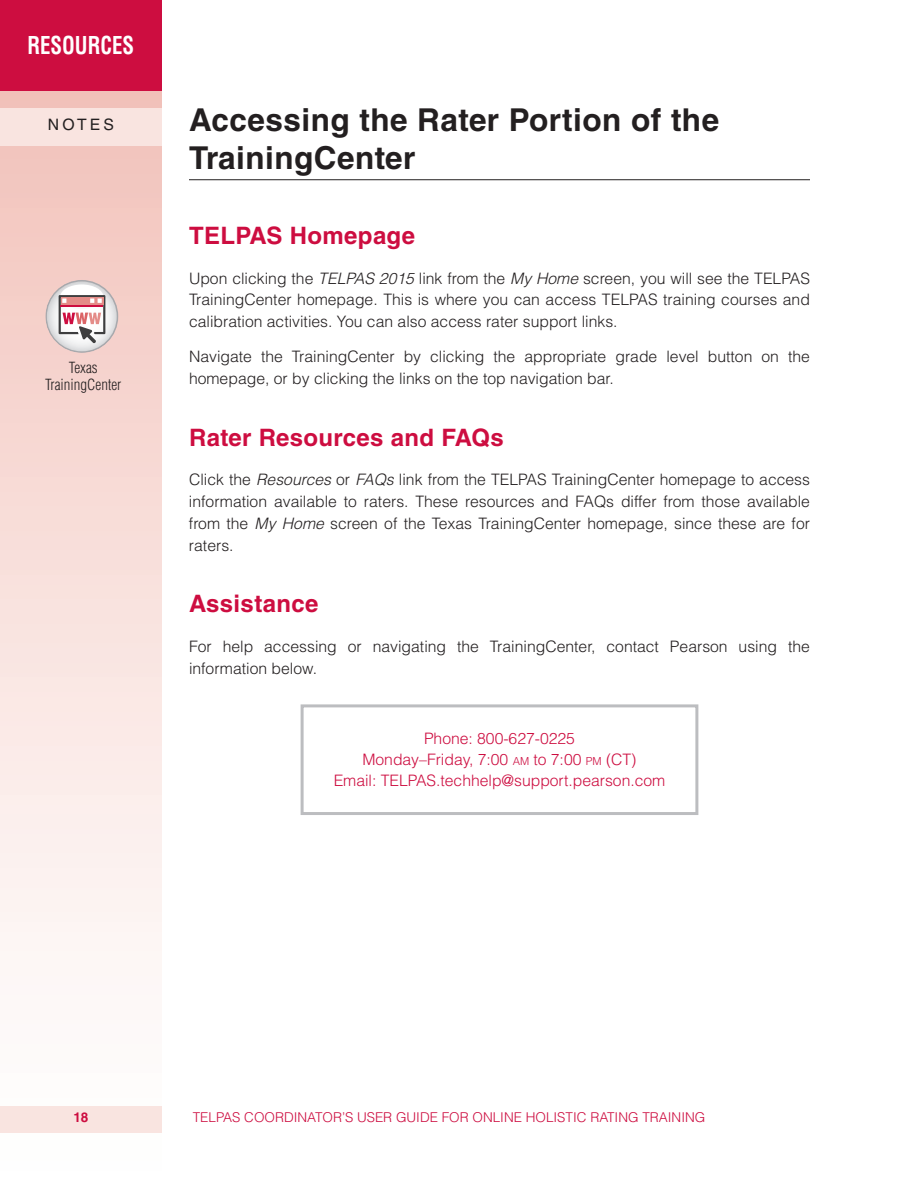
<style>
.page{position:relative;width:918px;height:1188px;background:#fff}
.page>*{position:absolute;margin:0;border:0;box-sizing:border-box;transform-origin:0 0}
.t1{font:700 31.5px/38.2px "Helvetica LT Std";letter-spacing:.015em;color:#231f20}
.t2{font:700 24px "Helvetica LT Std";letter-spacing:.015em;color:#cd0d40}
.t3{font:700 condensed 24px "Helvetica LT Std";color:#fff;scale:.87 1}
.t4{font:300 15.75px/21.8px "Helvetica LT Std";color:#231f20;text-align:justify}
.t5{font:300 15.75px/21px "Helvetica LT Std";color:#cd0d40;text-align:center}
.t6{font:15.75px "Helvetica LT Std";letter-spacing:.2em;color:#231f20}
.t7{font:300 condensed 15px/17.4px "Helvetica LT Std";color:#231f20;text-align:center}
.t8{font:300 13.5px "Helvetica LT Std";color:#cd0d40}
.t9{font:700 13.5px "Helvetica LT Std";color:#cd0d40}
.s1{font-style:italic}
.s2{font-size:10.95px}
</style>
<div class="page">
<svg style="left:0;top:90px;width:162px;height:861px;background:#f7ddd9"></svg>
<div style="left:0;top:1106px;width:162px;height:27px;background:#f9e4e0"></div>
<div style="left:0;top:108px;width:162px;height:38px;background:#f9e4e0"></div>
<div style="left:0;top:0;width:162px;height:90px;background:#cd0d40"></div>
<hr style="left:189px;top:179px;width:621px;height:1px;background:#231f20">
<div style="left:301px;top:704px;width:397px;height:111px;border:3px solid #bcbdc0"></div>
<svg style="left:45px;top:280px;width:73px;height:73px"></svg>
<svg style="left:47px;top:281px;width:70px;height:70px"></svg>
<svg style="left:59px;top:285px;width:46px;height:58px"></svg>
<hr style="left:61px;top:306px;width:42px;height:1px;background:#cd0d40">
<h2 class="t3" style="left:27px;top:30px;width:124px">RESOURCES</h2>
<p class="t6" style="left:48px;top:116px;width:68px">NOTES</p>
<p class="t1" style="left:189px;top:100px;width:532px">Accessing the Rater Portion of the<br>TrainingCenter</p>
<p class="t7" style="left:45px;top:359px;width:78px">Texas<br>TrainingCenter</p>
<p class="t2" style="left:189px;top:221px;width:228px">TELPAS Homepage</p>
<p class="t4" style="left:189px;top:267px;width:623px">Upon clicking the <span class="s1">TELPAS 2015</span> link from the <span class="s1">My Home</span> screen, you will see the TELPAS TrainingCenter homepage. This is where you can access TELPAS training courses and calibration activities. You can also access rater support links.</p>
<p class="t4" style="left:189px;top:346px;width:622px">Navigate the TrainingCenter by clicking the appropriate grade level button on the homepage, or by clicking the links on the top navigation bar.</p>
<p class="t2" style="left:189px;top:423px;width:316px">Rater Resources and FAQs</p>
<p class="t4" style="left:189px;top:469px;width:623px">Click the <span class="s1">Resources</span> or <span class="s1">FAQs</span> link from the TELPAS TrainingCenter homepage to access information available to raters. These resources and FAQs differ from those available from the <span class="s1">My Home</span> screen of the Texas TrainingCenter homepage, since these are for raters.</p>
<p class="t2" style="left:189px;top:589px;width:131px">Assistance</p>
<p class="t4" style="left:189px;top:635px;width:622px">For help accessing or navigating the TrainingCenter, contact Pearson using the information below.</p>
<p class="t5" style="left:334px;top:728px;width:333px">Phone: 800-627-0225<br>Monday–Friday, 7:00 <span class="s2">AM</span> to 7:00 <span class="s2">PM</span> (CT)<br>Email: TELPAS.techhelp@support.pearson.com</p>
<p class="t9" style="left:73px;top:1109px;width:17px">18</p>
<p class="t8" style="left:193px;top:1109px;width:514px">TELPAS COORDINATOR’S USER GUIDE FOR ONLINE HOLISTIC RATING TRAINING</p>
</div>
